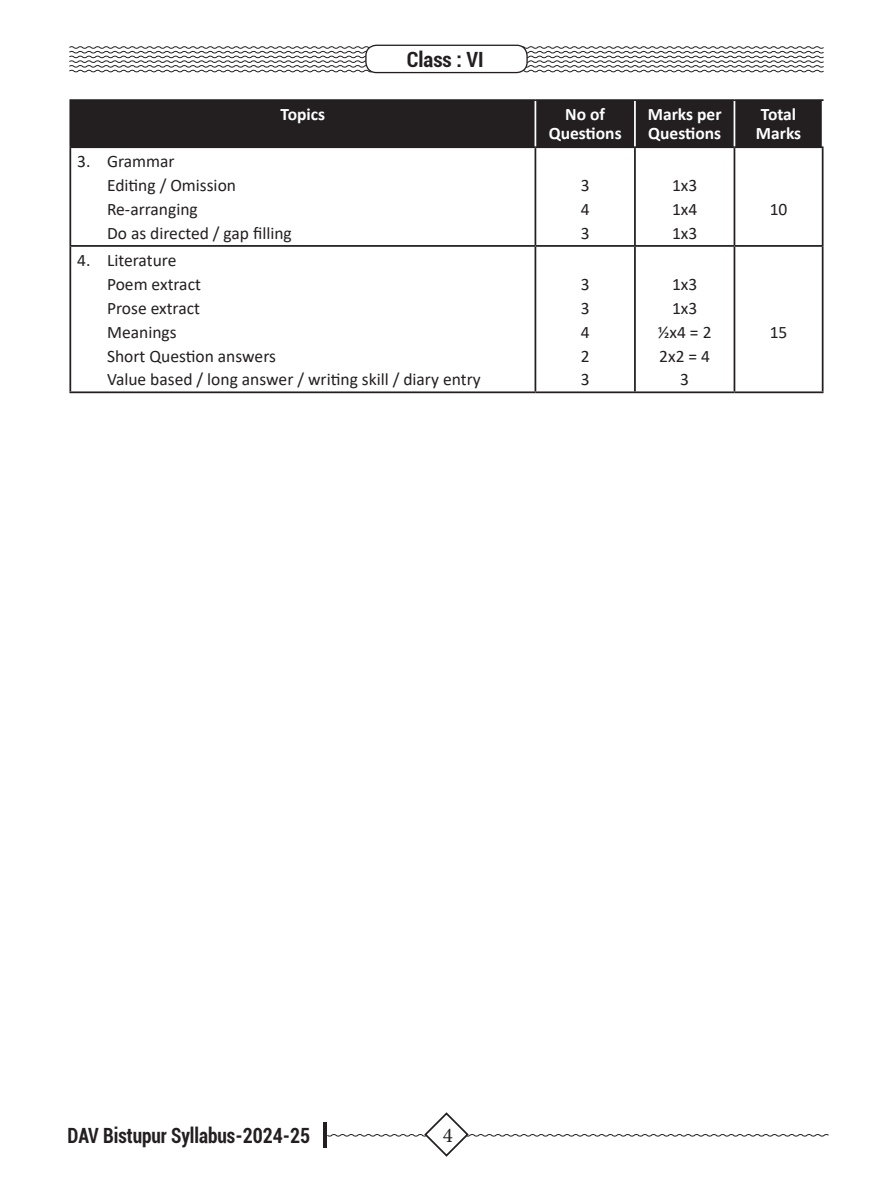
<style>
.page{position:relative;width:893px;height:1191px;background:#fff}
.page>*{position:absolute;margin:0;border:0;box-sizing:border-box;transform-origin:0 0}
.t1{font:700 condensed 21px "Roboto";color:#231f20;scale:.91 1}
.t2{font:700 condensed 21px "Roboto";color:#231f20}
.t3{font:21px "Minion Pro";color:#231f20}
.t4{font:17.5px/23.8px "Calibri";color:#231f20;text-align:justify}
.t5{font:700 17.5px/18.9px "Calibri";color:#fff}
</style>
<div class="page">
<svg style="left:69px;top:46px;width:755px;height:27px"></svg>
<div style="left:366px;top:45px;width:161px;height:28px;background:#fff;border-radius:10px"></div>
<div style="left:365px;top:45px;width:163px;height:28px;border:1px solid #231f20;border-radius:10px"></div>
<hr style="left:323px;top:1122px;width:4px;height:25px;background:#231f20">
<svg style="left:327px;top:1112px;width:502px;height:45px"></svg>
<div style="left:71px;top:101px;width:751px;height:45px;background:#231f20"></div>
<hr style="left:69px;top:99px;width:466px;height:2px;background:#231f20">
<hr style="left:69px;top:101px;width:2px;height:45px;background:#231f20">
<hr style="left:535px;top:99px;width:100px;height:2px;background:#231f20">
<hr style="left:635px;top:99px;width:99px;height:2px;background:#231f20">
<hr style="left:734px;top:99px;width:89px;height:2px;background:#231f20">
<hr style="left:69px;top:146px;width:466px;height:2px;background:#231f20">
<hr style="left:69px;top:148px;width:2px;height:97px;background:#231f20">
<hr style="left:535px;top:146px;width:100px;height:2px;background:#231f20">
<hr style="left:534px;top:148px;width:2px;height:97px;background:#231f20">
<hr style="left:635px;top:146px;width:99px;height:2px;background:#231f20">
<hr style="left:634px;top:148px;width:2px;height:97px;background:#231f20">
<hr style="left:734px;top:146px;width:89px;height:2px;background:#231f20">
<hr style="left:734px;top:148px;width:1px;height:97px;background:#231f20">
<hr style="left:822px;top:148px;width:1px;height:97px;background:#231f20">
<hr style="left:69px;top:245px;width:466px;height:2px;background:#231f20">
<hr style="left:69px;top:247px;width:2px;height:144px;background:#231f20">
<hr style="left:535px;top:245px;width:100px;height:2px;background:#231f20">
<hr style="left:534px;top:247px;width:2px;height:144px;background:#231f20">
<hr style="left:635px;top:245px;width:99px;height:2px;background:#231f20">
<hr style="left:634px;top:247px;width:2px;height:144px;background:#231f20">
<hr style="left:734px;top:245px;width:89px;height:2px;background:#231f20">
<hr style="left:734px;top:247px;width:1px;height:144px;background:#231f20">
<hr style="left:822px;top:247px;width:1px;height:144px;background:#231f20">
<hr style="left:69px;top:391px;width:466px;height:2px;background:#231f20">
<hr style="left:535px;top:391px;width:100px;height:2px;background:#231f20">
<hr style="left:635px;top:391px;width:99px;height:2px;background:#231f20">
<hr style="left:734px;top:391px;width:89px;height:2px;background:#231f20">
<hr style="left:534px;top:101px;width:2px;height:45px;background:#fff">
<hr style="left:634px;top:101px;width:2px;height:45px;background:#fff">
<hr style="left:734px;top:101px;width:1px;height:45px;background:#fff">
<p class="t2" style="left:407px;top:45px;width:79px">Class : VI</p>
<p class="t5" style="left:281px;top:105px;width:46px">Topics</p>
<p class="t5" style="left:549px;top:105px;width:75px;text-align:center">No of<br>Questions</p>
<p class="t5" style="left:648px;top:105px;width:75px">Marks per<br>Questions</p>
<p class="t5" style="left:756px;top:105px;width:47px">Total<br>Marks</p>
<p class="t4" style="left:107px;top:149px;width:186px;text-align:left;text-indent:-30px">3. Grammar<br>Editing / Omission<br>Re-arranging<br>Do as directed / gap filling</p>
<p class="t4" style="left:581px;top:173px;width:10px">3<br>4<br>3</p>
<p class="t4" style="left:672px;top:173px;width:27px">1x3<br>1x4<br>1x3</p>
<p class="t4" style="left:770px;top:197px;width:19px">10</p>
<p class="t4" style="left:107px;top:248px;width:375px;text-align:left;text-indent:-30px">4. Literature<br>Poem extract<br>Prose extract<br>Meanings<br>Short Question answers<br>Value based / long answer / writing skill / diary entry</p>
<p class="t4" style="left:581px;top:272px;width:10px">3<br>3<br>4<br>2<br>3</p>
<p class="t4" style="left:658px;top:272px;width:55px;text-align:center">1x3<br>1x3 ½x4 = 2<br>2x2 = 4<br>3</p>
<p class="t4" style="left:770px;top:319px;width:19px">15</p>
<p class="t1" style="left:68px;top:1120px;width:268px">DAV Bistupur Syllabus-2024-25</p>
<p class="t3" style="left:443px;top:1121px;width:12px">4</p>
</div>
